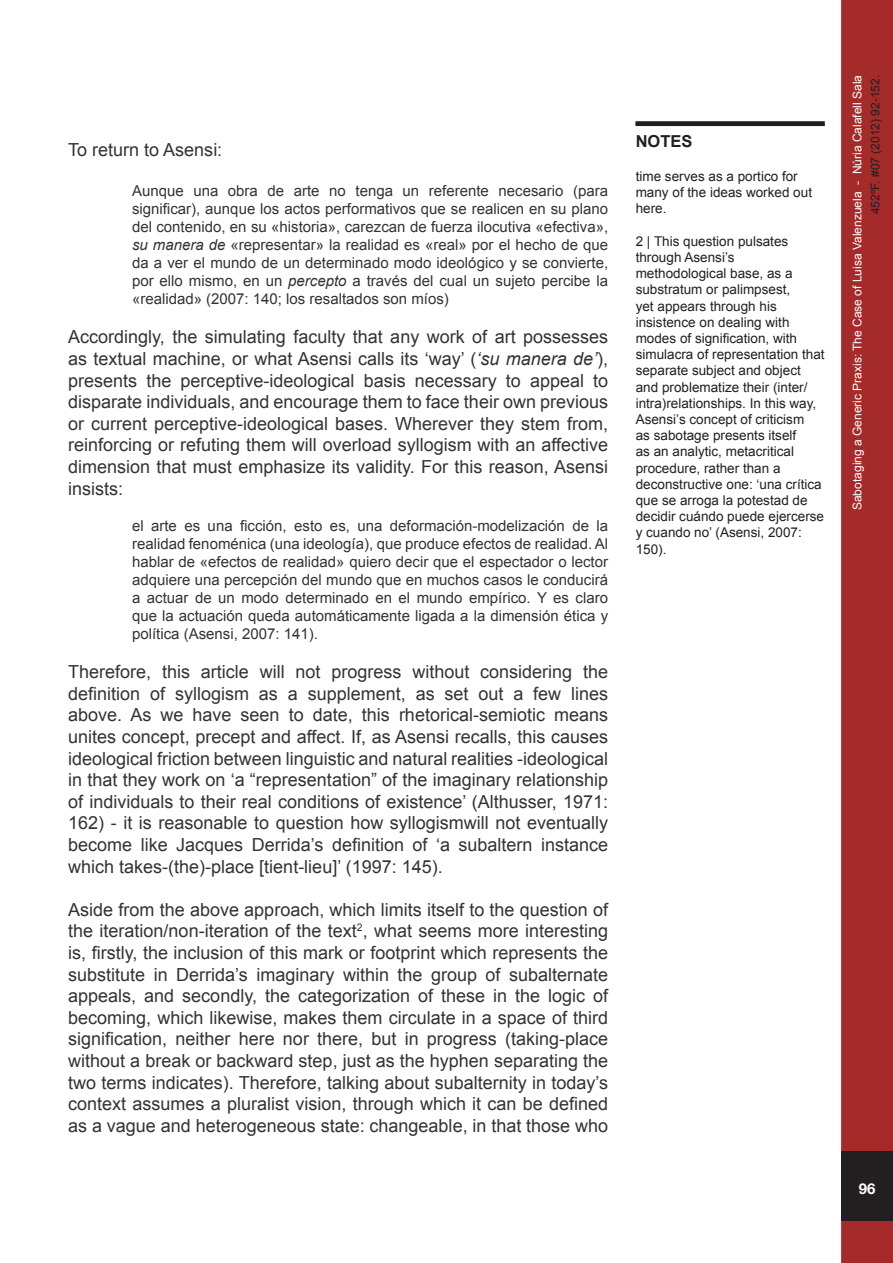
<style>
.page{position:relative;width:893px;height:1263px;background:#fff}
.page>*{position:absolute;margin:0;border:0;box-sizing:border-box;transform-origin:0 0}
.t1{font:18px/21.6px "Arial";color:#333;text-align:justify}
.Estilo_de_párrafo_1{font:700 16.5px "Arial";color:#231f20}
.t2{font:15px/18px "Arial";color:#333;text-align:justify}
.t3{font:700 15px "Helvetica Neue";color:#fff}
.Estilo_de_párrafo_1-2{font:13.5px/16.2px "Arial";color:#231f20}
.t4{font:12px "Arial";color:#fff}
.t5{font:12px "Arial";color:#231f20}
.s1{font-style:italic}
</style>
<div class="page">
<div style="left:843px;top:2px;width:48px;height:1259px;background:#a52a2a"></div>
<div style="left:841px;top:0;width:52px;height:1263px;border:3px solid #a52a2a"></div>
<div style="left:841px;top:1151px;width:52px;height:70px;background:#231f20"></div>
<div style="left:636px;top:121px;width:189px;height:5px;background:#231f20"></div>
<p class="t1" style="left:68px;top:139px;width:156px">To return to Asensi:</p>
<p class="t2" style="left:132px;top:182px;width:478px">Aunque una obra de arte no tenga un referente necesario (para significar), aunque los actos performativos que se realicen en su plano del contenido, en su «historia», carezcan de fuerza ilocutiva «efectiva», <span class="s1">su manera de</span> «representar» la realidad es «real» por el hecho de que da a ver el mundo de un determinado modo ideológico y se convierte, por ello mismo, en un <span class="s1">percepto</span> a través del cual un sujeto percibe la «realidad» (2007: 140; los resaltados son míos)</p>
<p class="t1" style="left:68px;top:326px;width:541px">Accordingly, the simulating faculty that any work of art possesses as textual machine, or what Asensi calls its ‘way’ (<span class="s1">‘su manera de’</span>), presents the perceptive-ideological basis necessary to appeal to disparate individuals, and encourage them to face their own previous or current perceptive-ideological bases. Wherever they stem from, reinforcing or refuting them will overload syllogism with an affective dimension that must emphasize its validity. For this reason, Asensi insists:</p>
<p class="t2" style="left:132px;top:516px;width:478px">el arte es una ficción, esto es, una deformación-modelización de la realidad fenoménica (una ideología), que produce efectos de realidad. Al hablar de «efectos de realidad» quiero decir que el espectador o lector adquiere una percepción del mundo que en muchos casos le conducirá a actuar de un modo determinado en el mundo empírico. Y es claro que la actuación queda automáticamente ligada a la dimensión ética y política (Asensi, 2007: 141).</p>
<p class="t1" style="left:68px;top:661px;width:541px">Therefore, this article will not progress without considering the definition of syllogism as a supplement, as set out a few lines above. As we have seen to date, this rhetorical-semiotic means unites concept, precept and affect. If, as Asensi recalls, this causes ideological friction between linguistic and natural realities -ideological in that they work on ‘a “representation” of the imaginary relationship of individuals to their real conditions of existence’ (Althusser, 1971:<br>162) - it is reasonable to question how syllogismwill not eventually become like Jacques Derrida’s definition of ‘a subaltern instance which takes-(the)-place [tient-lieu]’ (1997: 145).</p>
<p class="t1" style="left:68px;top:899px;width:541px">Aside from the above approach, which limits itself to the question of the iteration/non-iteration of the text<sup>2</sup>, what seems more interesting is, firstly, the inclusion of this mark or footprint which represents the substitute in Derrida’s imaginary within the group of subalternate appeals, and secondly, the categorization of these in the logic of becoming, which likewise, makes them circulate in a space of third signification, neither here nor there, but in progress (taking-place without a break or backward step, just as the hyphen separating the two terms indicates). Therefore, talking about subalternity in today’s context assumes a pluralist vision, through which it can be defined as a vague and heterogeneous state: changeable, in that those who</p>
<p class="Estilo_de_párrafo_1" style="left:636px;top:130px;width:58px">NOTES</p>
<p class="Estilo_de_párrafo_1-2" style="left:636px;top:168px;width:178px">time serves as a portico for many of the ideas worked out here.</p>
<p class="Estilo_de_párrafo_1-2" style="left:636px;top:233px;width:190px">2 | This question pulsates through Asensi’s methodological base, as a substratum or palimpsest,<br>yet appears through his insistence on dealing with modes of signification, with simulacra of representation that separate subject and object and problematize their (inter/ intra)relationships. In this way,<br>Asensi’s concept of criticism<br>as sabotage presents itself<br>as an analytic, metacritical procedure, rather than a deconstructive one: ‘una crítica que se arroga la potestad de decidir cuándo puede ejercerse y cuando no’ (Asensi, 2007:<br>150).</p>
<p class="t4" style="left:850px;top:510px;width:437px;rotate:-90deg">Sabotaging a Generic Praxis: The Case of Luisa Valenzuela - Núria Calafell Sala</p>
<p class="t5" style="left:868px;top:214px;width:141px;rotate:-90deg">452ºF. #07 (2012) 92-152.</p>
<p class="t3" style="left:859px;top:1179px;width:18px">96</p>
</div>
